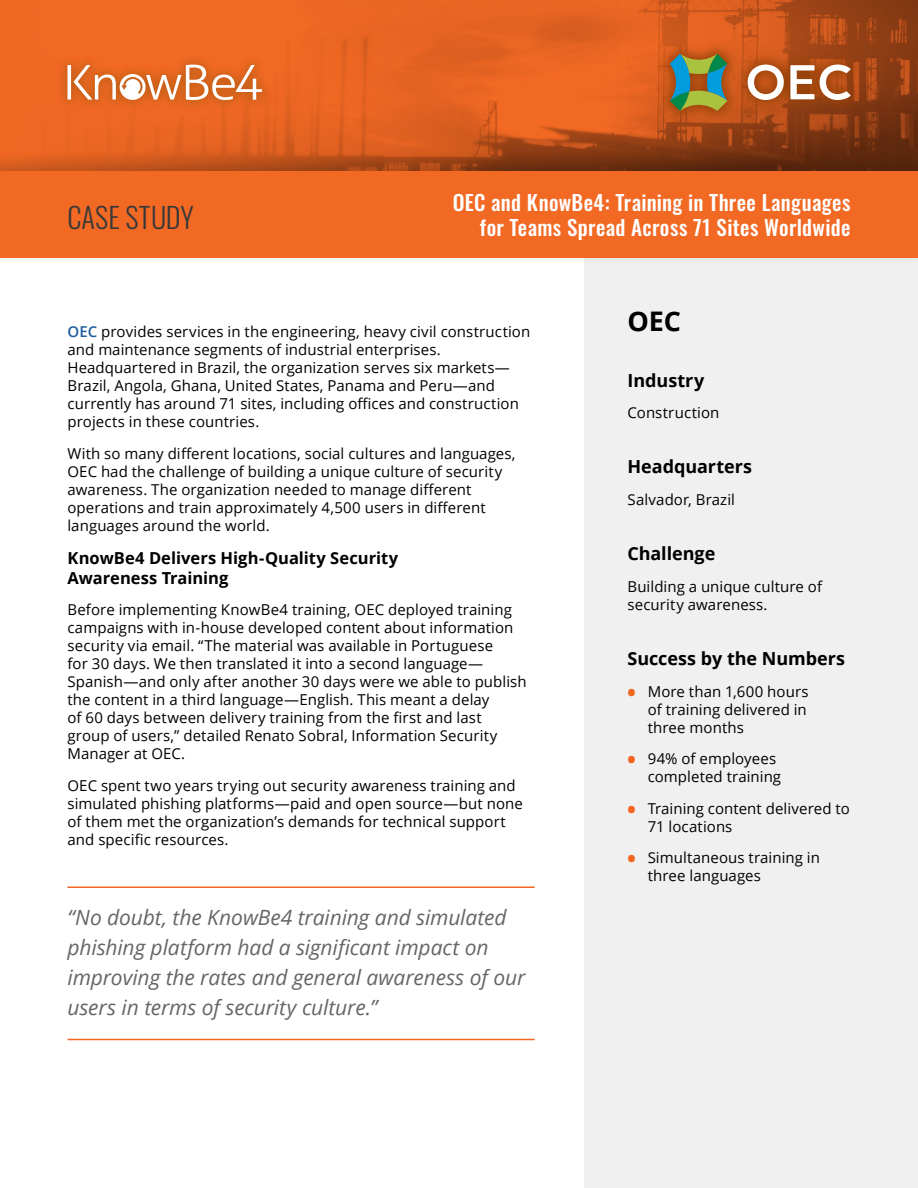
<style>
.page{position:relative;width:918px;height:1188px;background:#fff}
.page>*{position:absolute;margin:0;border:0;box-sizing:border-box;transform-origin:0 0}
.t1{font:300 28.5px "Oswald";color:#383839}
.t2{font:700 27px "Open Sans";color:#000}
.t3{font:italic 21px/30px "Open Sans";letter-spacing:-.005em;color:#666}
.t4{font:500 21px/25.2px "Oswald";letter-spacing:.015em;color:#fff;text-align:right}
.t5{font:700 18px "Open Sans";color:#000}
.t6{font:700 16.5px/19.8px "Open Sans";color:#000}
.t7{font:15px/18px "Open Sans";letter-spacing:.005em;color:#000}
.s1{font-weight:600;color:#215e9e}
.s2{font-weight:800;font-size:21px;color:#f26621}
</style>
<div class="page">
<div style="left:584px;top:258px;width:334px;height:930px;background:#f0f0f0"></div>
<img style="left:0;top:0;width:918px;height:150px">
<div style="left:0;top:150px;width:918px;height:117px;background:#000;opacity:.2"></div>
<div style="left:0;top:172px;width:918px;height:86px;background:#f26924"></div>
<div style="left:56px;top:53px;width:217px;height:58px;background:#a95b10;opacity:.6"></div>
<svg style="left:68px;top:65px;width:194px;height:35px"></svg>
<hr style="left:68px;top:886px;width:467px;height:2px;background:#f26621">
<hr style="left:68px;top:1039px;width:467px;height:1px;background:#f26621">
<svg style="left:656px;top:40px;width:208px;height:85px;background:#b64e19"></svg>
<svg style="left:670px;top:54px;width:57px;height:57px;background:#6a895d"></svg>
<svg style="left:748px;top:65px;width:102px;height:35px"></svg>
<h1 class="t1" style="left:68px;top:192px;width:128px">CASE STUDY</h1>
<h3 class="t4" style="left:453px;top:191px;width:399px">OEC and KnowBe4: Training in Three Languages for Teams Spread Across 71 Sites Worldwide</h3>
<p class="t7" style="left:68px;top:322px;width:464px"><span class="s1">OEC</span> provides services in the engineering, heavy civil construction and maintenance segments of industrial enterprises.<br>Headquartered in Brazil, the organization serves six markets— Brazil, Angola, Ghana, United States, Panama and Peru—and currently has around 71 sites, including offices and construction projects in these countries.</p>
<p class="t7" style="left:68px;top:444px;width:450px">With so many different locations, social cultures and languages, OEC had the challenge of building a unique culture of security awareness. The organization needed to manage different operations and train approximately 4,500 users in different languages around the world.</p>
<p class="t6" style="left:68px;top:548px;width:332px">KnowBe4 Delivers High-Quality Security<br>Awareness Training</p>
<p class="t7" style="left:68px;top:600px;width:461px">Before implementing KnowBe4 training, OEC deployed training campaigns with in-house developed content about information security via email. “The material was available in Portuguese<br>for 30 days. We then translated it into a second language— Spanish—and only after another 30 days were we able to publish the content in a third language—English. This meant a delay<br>of 60 days between delivery training from the first and last group of users,” detailed Renato Sobral, Information Security Manager at OEC.</p>
<p class="t7" style="left:68px;top:776px;width:457px">OEC spent two years trying out security awareness training and simulated phishing platforms—paid and open source—but none of them met the organization’s demands for technical support and specific resources.</p>
<h3 class="t3" style="left:68px;top:902px;width:459px">“No doubt, the KnowBe4 training and simulated phishing platform had a significant impact on improving the rates and general awareness of our users in terms of security culture.”</h3>
<h2 class="t2" style="left:627px;top:302px;width:55px">OEC</h2>
<p class="t5" style="left:627px;top:367px;width:78px">Industry</p>
<p class="t7" style="left:627px;top:403px;width:93px">Construction</p>
<p class="t5" style="left:627px;top:454px;width:126px">Headquarters</p>
<p class="t7" style="left:627px;top:490px;width:109px">Salvador, Brazil</p>
<p class="t5" style="left:627px;top:541px;width:89px">Challenge</p>
<p class="t7" style="left:627px;top:577px;width:196px">Building a unique culture of security awareness.</p>
<p class="t5" style="left:627px;top:646px;width:219px">Success by the Numbers</p>
<p class="t7" style="left:648px;top:682px;width:162px;text-indent:-20px"><span class="s2">•</span> More than 1,600 hours of training delivered in three months</p>
<p class="t7" style="left:648px;top:749px;width:135px;text-indent:-20px"><span class="s2">•</span> 94% of employees completed training</p>
<p class="t7" style="left:648px;top:799px;width:204px;text-indent:-20px"><span class="s2">•</span> Training content delivered to<br>71 locations</p>
<p class="t7" style="left:648px;top:848px;width:174px;text-indent:-20px"><span class="s2">•</span> Simultaneous training in three languages</p>
</div>
